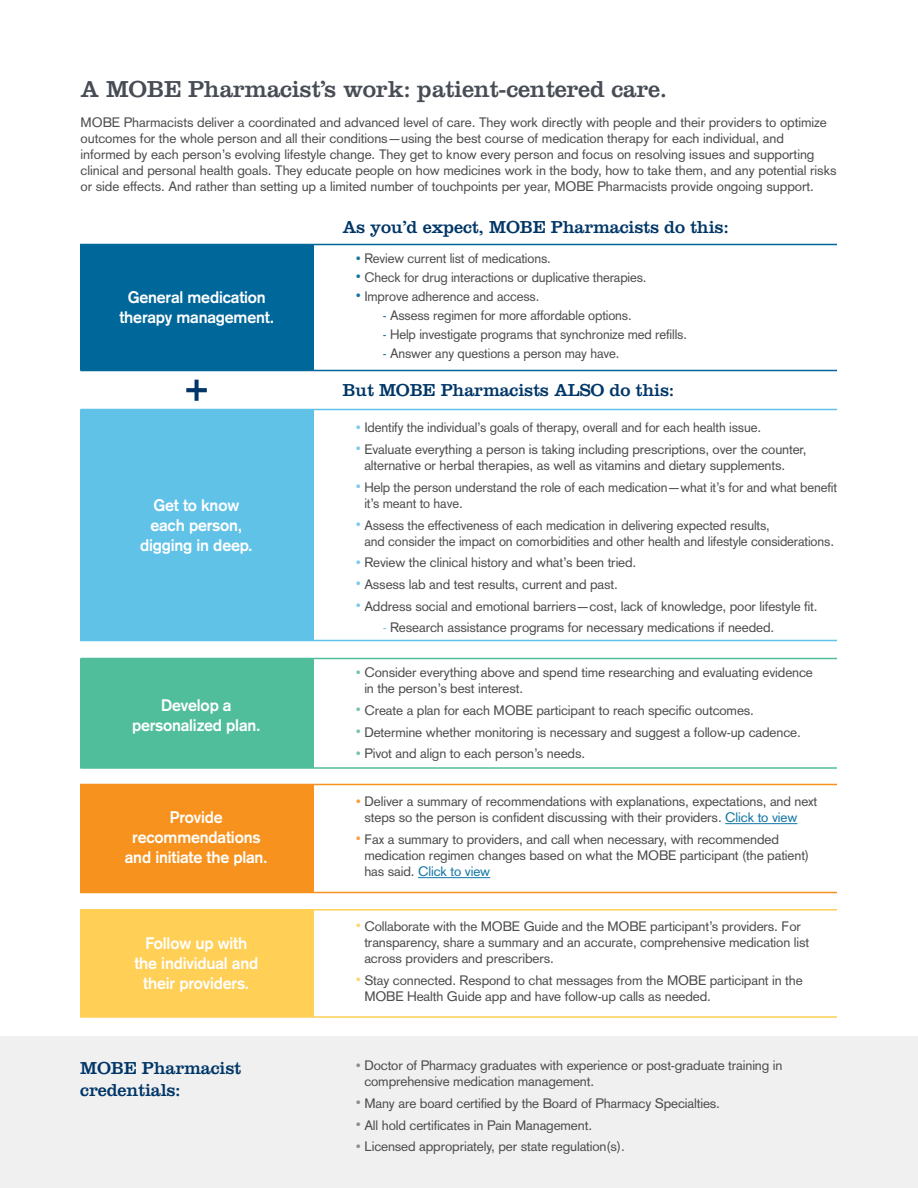
<style>
.page{position:relative;width:918px;height:1188px;background:#fff}
.page>*{position:absolute;margin:0;border:0;box-sizing:border-box;transform-origin:0 0}
.t1{font:24px "Clarendon LT Std";letter-spacing:-.01em;color:#474c55}
.t2{font:18px/21.6px "Clarendon LT Std";letter-spacing:-.01em;color:#003667}
.t3{font:700 16.5px/19.8px "Basic Commercial LT Pro";letter-spacing:-.01em;color:#fff;text-align:center}
.t4{font:13.5px/16.2px "Basic Commercial LT Pro";letter-spacing:-.01em;color:#4d4d4f}
.s1{font-size:10.5px;color:#1275a4}
.s2{color:#1275a4}
.s3{font-size:10.5px;color:#7ac9eb}
.s4{color:#7ac9eb}
.s5{font-size:10.5px;color:#71c6a8}
.s6{font-size:10.5px;color:#f9a03f}
.s7{font-size:10.5px;color:#ffd572}
.s8{font-size:10.5px;color:#8a8d92}
</style>
<div class="page">
<div style="left:80px;top:244px;width:234px;height:126px;background:#00679a"></div>
<div style="left:80px;top:410px;width:234px;height:230px;background:#61c2e8"></div>
<div style="left:80px;top:659px;width:234px;height:109px;background:#51be9b"></div>
<div style="left:80px;top:784px;width:234px;height:109px;background:#f7921e"></div>
<div style="left:80px;top:910px;width:234px;height:107px;background:#ffcf56"></div>
<div style="left:0;top:1036px;width:918px;height:152px;background:#f0f0f0"></div>
<svg style="left:186px;top:380px;width:21px;height:21px"></svg>
<hr style="left:725px;top:823px;width:72px;height:1px;background:#1275a4">
<hr style="left:418px;top:877px;width:72px;height:1px;background:#1275a4">
<hr style="left:80px;top:409px;width:757px;height:1px;background:#61c2e8">
<hr style="left:80px;top:244px;width:757px;height:1px;background:#00679a">
<hr style="left:80px;top:370px;width:757px;height:1px;background:#00679a">
<hr style="left:80px;top:640px;width:757px;height:1px;background:#61c2e8">
<hr style="left:80px;top:658px;width:757px;height:1px;background:#51be9b">
<hr style="left:80px;top:767px;width:757px;height:2px;background:#51be9b">
<hr style="left:80px;top:784px;width:757px;height:1px;background:#f7921e">
<hr style="left:80px;top:892px;width:757px;height:1px;background:#f7921e">
<hr style="left:80px;top:909px;width:757px;height:1px;background:#ffcf56">
<hr style="left:80px;top:1016px;width:757px;height:2px;background:#ffcf56">
<h1 class="t1" style="left:81px;top:75px;width:588px">A MOBE Pharmacist’s work: patient-centered care.</h1>
<p class="t4" style="left:81px;top:114px;width:758px">MOBE Pharmacists deliver a coordinated and advanced level of care. They work directly with people and their providers to optimize outcomes for the whole person and all their conditions—using the best course of medication therapy for each individual, and informed by each person’s evolving lifestyle change. They get to know every person and focus on resolving issues and supporting clinical and personal health goals. They educate people on how medicines work in the body, how to take them, and any potential risks or side effects. And rather than setting up a limited number of touchpoints per year, MOBE Pharmacists provide ongoing support.</p>
<p class="t3" style="left:119px;top:287px;width:156px">General medication therapy management.</p>
<p class="t3" style="left:140px;top:496px;width:114px">Get to know each person, digging in deep.</p>
<p class="t3" style="left:132px;top:696px;width:130px">Develop a personalized plan.</p>
<p class="t3" style="left:125px;top:807px;width:144px">Provide recommendations and initiate the plan.</p>
<p class="t3" style="left:134px;top:934px;width:125px">Follow up with the individual and their providers.</p>
<h2 class="t2" style="left:80px;top:1057px;width:162px">MOBE Pharmacist credentials:</h2>
<h2 class="t2" style="left:342px;top:217px;width:388px">As you’d expect, MOBE Pharmacists do this:</h2>
<p class="t4" style="left:356px;top:250px;width:197px"><span class="s1">•</span> Review current list of medications.</p>
<p class="t4" style="left:356px;top:269px;width:292px"><span class="s1">•</span> Check for drug interactions or duplicative therapies.</p>
<p class="t4" style="left:356px;top:288px;width:185px"><span class="s1">•</span> Improve adherence and access.</p>
<p class="t4" style="left:383px;top:307px;width:250px"><span class="s2">-</span> Assess regimen for more affordable options.</p>
<p class="t4" style="left:383px;top:326px;width:306px"><span class="s2">-</span> Help investigate programs that synchronize med refills.</p>
<p class="t4" style="left:383px;top:345px;width:238px"><span class="s2">-</span> Answer any questions a person may have.</p>
<h2 class="t2" style="left:342px;top:379px;width:334px">But MOBE Pharmacists ALSO do this:</h2>
<p class="t4" style="left:356px;top:420px;width:407px"><span class="s3">•</span> Identify the individual’s goals of therapy, overall and for each health issue.</p>
<p class="t4" style="left:364px;top:441px;width:444px;text-indent:-9px"><span class="s3">•</span> Evaluate everything a person is taking including prescriptions, over the counter, alternative or herbal therapies, as well as vitamins and dietary supplements.</p>
<p class="t4" style="left:364px;top:479px;width:474px;text-indent:-9px"><span class="s3">•</span> Help the person understand the role of each medication—what it’s for and what benefit it’s meant to have.</p>
<p class="t4" style="left:364px;top:517px;width:471px;text-indent:-9px"><span class="s3">•</span> Assess the effectiveness of each medication in delivering expected results,<br>and consider the impact on comorbidities and other health and lifestyle considerations.</p>
<p class="t4" style="left:356px;top:555px;width:282px"><span class="s3">•</span> Review the clinical history and what’s been tried.</p>
<p class="t4" style="left:356px;top:576px;width:264px"><span class="s3">•</span> Assess lab and test results, current and past.</p>
<p class="t4" style="left:356px;top:598px;width:463px"><span class="s3">•</span> Address social and emotional barriers—cost, lack of knowledge, poor lifestyle fit.</p>
<p class="t4" style="left:383px;top:619px;width:393px"><span class="s4">-</span> Research assistance programs for necessary medications if needed.</p>
<p class="t4" style="left:364px;top:664px;width:450px;text-indent:-9px"><span class="s5">•</span> Consider everything above and spend time researching and evaluating evidence in the person’s best interest.</p>
<p class="t4" style="left:356px;top:702px;width:400px"><span class="s5">•</span> Create a plan for each MOBE participant to reach specific outcomes.</p>
<p class="t4" style="left:356px;top:724px;width:447px"><span class="s5">•</span> Determine whether monitoring is necessary and suggest a follow-up cadence.</p>
<p class="t4" style="left:356px;top:745px;width:231px"><span class="s5">•</span> Pivot and align to each person’s needs.</p>
<p class="t4" style="left:365px;top:793px;width:454px;text-indent:-9px"><span class="s6">•</span> Deliver a summary of recommendations with explanations, expectations, and next steps so the person is confident discussing with their providers. <span class="s2">Click to view</span></p>
<p class="t4" style="left:364px;top:831px;width:446px;text-indent:-9px"><span class="s6">•</span> Fax a summary to providers, and call when necessary, with recommended medication regimen changes based on what the MOBE participant (the patient) has said. <span class="s2">Click to view</span></p>
<p class="t4" style="left:364px;top:918px;width:446px;text-indent:-9px"><span class="s7">•</span> Collaborate with the MOBE Guide and the MOBE participant’s providers. For transparency, share a summary and an accurate, comprehensive medication list across providers and prescribers.</p>
<p class="t4" style="left:364px;top:972px;width:440px;text-indent:-9px"><span class="s7">•</span> Stay connected. Respond to chat messages from the MOBE participant in the<br>MOBE Health Guide app and have follow-up calls as needed.</p>
<p class="t4" style="left:364px;top:1057px;width:420px;text-indent:-9px"><span class="s8">•</span> Doctor of Pharmacy graduates with experience or post-graduate training in comprehensive medication management.</p>
<p class="t4" style="left:356px;top:1095px;width:366px"><span class="s8">•</span> Many are board certified by the Board of Pharmacy Specialties.</p>
<p class="t4" style="left:356px;top:1117px;width:238px"><span class="s8">•</span> All hold certificates in Pain Management.</p>
<p class="t4" style="left:356px;top:1138px;width:270px"><span class="s8">•</span> Licensed appropriately, per state regulation(s).</p>
</div>
